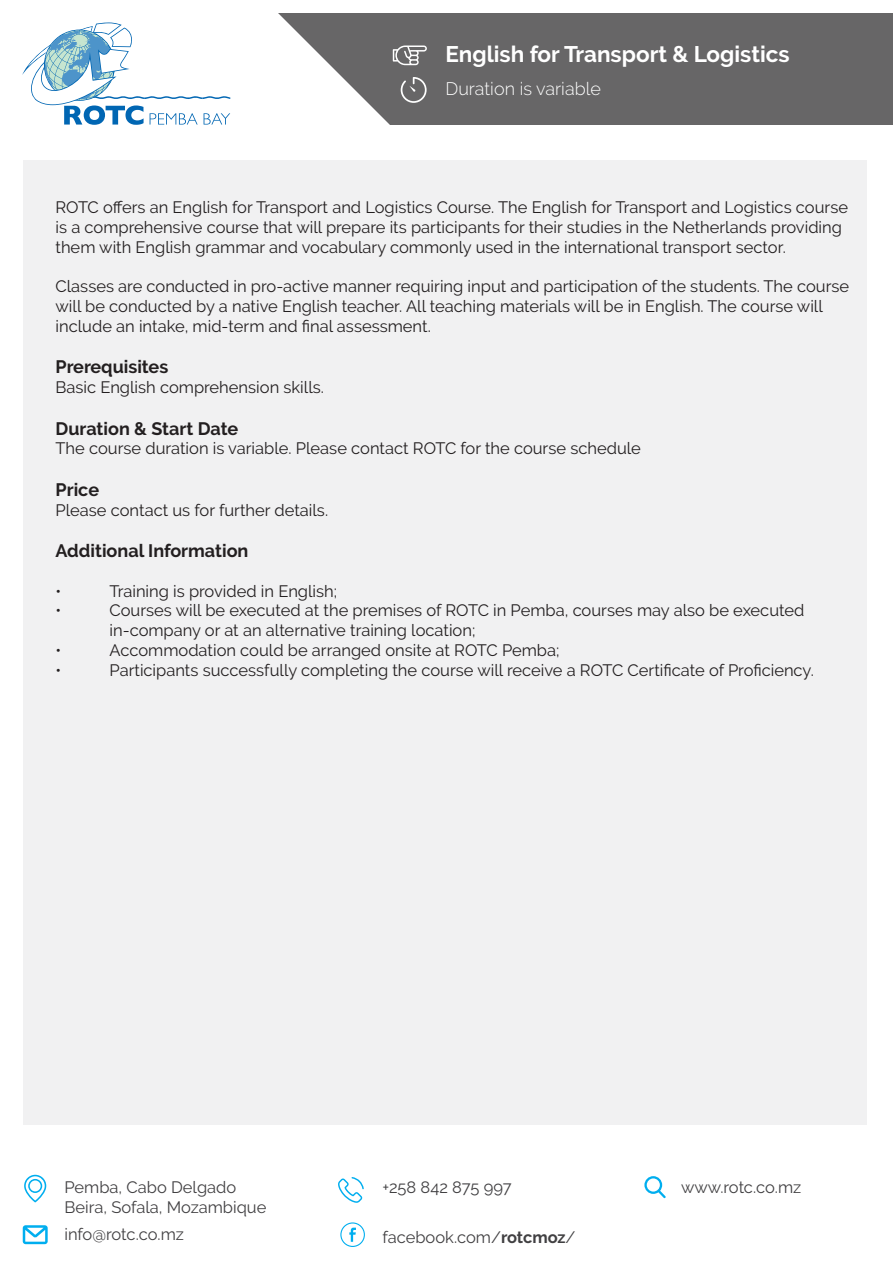
<style>
.page{position:relative;width:893px;height:1263px;background:#fff}
.page>*{position:absolute;margin:0;border:0;box-sizing:border-box;transform-origin:0 0}
.t1{font:700 22.5px "Raleway";color:#fff}
.t2{font:700 18px "Raleway";color:#231f20}
.t3{font:300 18px "Raleway";color:#fff}
.t4{font:16.5px/19.8px "Raleway";color:#231f20}
.t5{font:16.5px "Raleway";color:#414042}
.s1{font-weight:700}
</style>
<div class="page">
<div style="left:278px;top:14px;width:615px;height:111px;background:#676667"></div>
<svg style="left:230px;top:13px;width:177px;height:112px;fill:#fff"></svg>
<div style="left:23px;top:160px;width:844px;height:965px;background:#f1f1f2"></div>
<svg style="left:401px;top:77px;width:26px;height:26px"></svg>
<svg style="left:393px;top:45px;width:34px;height:20px"></svg>
<svg style="left:24px;top:1175px;width:22px;height:27px"></svg>
<svg style="left:338px;top:1177px;width:26px;height:26px"></svg>
<svg style="left:644px;top:1176px;width:22px;height:22px"></svg>
<svg style="left:340px;top:1222px;width:25px;height:25px"></svg>
<svg style="left:23px;top:1225px;width:25px;height:19px"></svg>
<svg style="left:22px;top:22px;width:208px;height:103px"></svg>
<h1 class="t1" style="left:446px;top:41px;width:346px">English for Transport &amp; Logistics</h1>
<p class="t3" style="left:446px;top:78px;width:157px">Duration is variable</p>
<p class="t4" style="left:56px;top:197px;width:794px">ROTC offers an English for Transport and Logistics Course. The English for Transport and Logistics course is a comprehensive course that will prepare its participants for their studies in the Netherlands providing them with English grammar and vocabulary commonly used in the international transport sector.</p>
<p class="t4" style="left:56px;top:276px;width:795px">Classes are conducted in pro-active manner requiring input and participation of the students. The course will be conducted by a native English teacher. All teaching materials will be in English. The course will include an intake, mid-term and final assessment.</p>
<p class="t2" style="left:56px;top:357px;width:114px">Prerequisites</p>
<p class="t4" style="left:56px;top:377px;width:270px">Basic English comprehension skills.</p>
<p class="t2" style="left:56px;top:418px;width:184px">Duration &amp; Start Date</p>
<p class="t4" style="left:56px;top:438px;width:587px">The course duration is variable. Please contact ROTC for the course schedule</p>
<p class="t2" style="left:56px;top:479px;width:45px">Price</p>
<p class="t4" style="left:56px;top:500px;width:274px">Please contact us for further details.</p>
<p class="t2" style="left:56px;top:540px;width:195px">Additional Information</p>
<p class="t4" style="left:56px;top:581px;width:7px">•</p>
<p class="t4" style="left:109px;top:581px;width:229px">Training is provided in English;</p>
<p class="t4" style="left:56px;top:600px;width:7px">•</p>
<p class="t4" style="left:109px;top:600px;width:696px">Courses will be executed at the premises of ROTC in Pemba, courses may also be executed in-company or at an alternative training location;</p>
<p class="t4" style="left:56px;top:640px;width:7px">•</p>
<p class="t4" style="left:109px;top:640px;width:451px">Accommodation could be arranged onsite at ROTC Pemba;</p>
<p class="t4" style="left:56px;top:660px;width:7px">•</p>
<p class="t4" style="left:109px;top:660px;width:706px">Participants successfully completing the course will receive a ROTC Certificate of Proficiency.</p>
<p class="t5" style="left:64px;top:1177px;width:173px">Pemba, Cabo Delgado</p>
<p class="t5" style="left:681px;top:1177px;width:122px">www.rotc.co.mz</p>
<p class="t5" style="left:64px;top:1197px;width:203px">Beira, Sofala, Mozambique</p>
<p class="t5" style="left:382px;top:1177px;width:130px">+258 842 875 997</p>
<p class="t5" style="left:64px;top:1225px;width:121px">info@rotc.co.mz</p>
<p class="t5" style="left:382px;top:1227px;width:195px">facebook.com/<span class="s1">rotcmoz</span>/</p>
</div>
